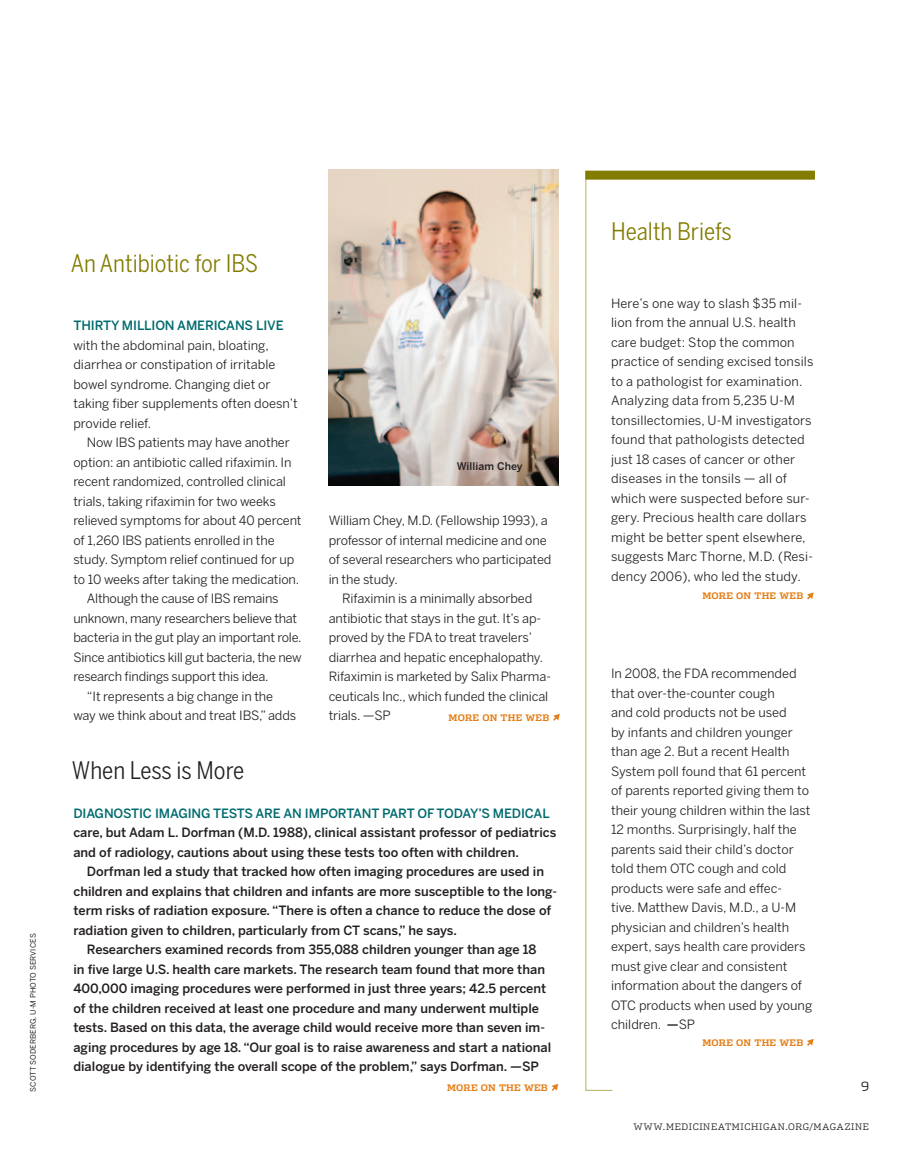
<style>
.page{position:relative;width:905px;height:1175px;background:#fff}
.page>*{position:absolute;margin:0;border:0;box-sizing:border-box;transform-origin:0 0}
.Bent__Cond__Headline{font:24px "Benton Sans Cond";color:#827c00}
.Bent__Cond__Headline-2{font:24px "Benton Sans Cond";color:#231f20}
.Bent__Body__8_5_13{font:12.75px/19.5px "Benton Sans";letter-spacing:-.01em;color:#231f20}
.Bent__Body_No_Indent{font:12.75px/19.5px "Benton Sans";color:#231f20}
.Bent__Med_Body_No_In{font:500 12.75px/19.5px "Benton Sans";color:#231f20}
.t1{font:300 12.75px "Dispatch";color:#231f20}
.Photo_Caption{font:500 10.5px "Benton Sans";letter-spacing:.01em;color:#231f20}
.t2{font:700 9px "Dispatch";letter-spacing:.02em;color:#e4801b}
.t3{font:300 9px "Dispatch";letter-spacing:.07em;color:#231f20}
.t4{font:7.5px "Benton Sans Regluar";letter-spacing:.01em;color:#231f20}
.s1{font-weight:500;color:#006b6e}
.s2{color:#006b6e}
.s3{font-weight:500}
</style>
<div class="page">
<img style="left:328px;top:169px;width:230px;height:316px">
<svg style="left:585px;top:170px;width:28px;height:921px"></svg>
<div style="left:585px;top:171px;width:229px;height:9px;background:#827c00"></div>
<svg style="left:807px;top:592px;width:6px;height:7px"></svg>
<svg style="left:807px;top:1039px;width:6px;height:7px"></svg>
<svg style="left:553px;top:713px;width:7px;height:8px"></svg>
<svg style="left:551px;top:1084px;width:7px;height:7px"></svg>
<p class="t4" style="left:29px;top:1091px;width:160px;rotate:-90deg">SCOTT SODERBERG, U-M PHOTO SERVICES</p>
<p class="Bent__Cond__Headline" style="left:71px;top:249px;width:189px">An Antibiotic for IBS</p>
<p class="Bent__Body__8_5_13" style="left:73px;top:316px;width:226px"><span class="s1">THIRTY MILLION AMERICANS LIVE </span>with the abdominal pain, bloating, diarrhea or constipation of irritable bowel syndrome. Changing diet or taking fiber supplements often doesn’t provide relief.</p>
<p class="Bent__Body__8_5_13" style="left:73px;top:433px;width:230px;text-indent:14px">Now IBS patients may have another option: an antibiotic called rifaximin. In recent randomized, controlled clinical trials, taking rifaximin for two weeks relieved symptoms for about 40 percent of 1,260 IBS patients enrolled in the study. Symptom relief continued for up to 10 weeks after taking the medication.</p>
<p class="Bent__Body__8_5_13" style="left:73px;top:589px;width:230px;text-indent:14px">Although the cause of IBS remains unknown, many researchers believe that bacteria in the gut play an important role.<br>Since antibiotics kill gut bacteria, the new research findings support this idea.</p>
<p class="Bent__Body__8_5_13" style="left:73px;top:686px;width:224px;text-indent:14px">“It represents a big change in the way we think about and treat IBS,” adds</p>
<p class="Photo_Caption" style="left:456px;top:460px;width:68px">William Chey</p>
<p class="Bent__Body__8_5_13" style="left:328px;top:511px;width:224px">William Chey, M.D. (Fellowship 1993), a professor of internal medicine and one of several researchers who participated in the study.</p>
<p class="Bent__Body__8_5_13" style="left:328px;top:589px;width:224px;text-indent:14px">Rifaximin is a minimally absorbed antibiotic that stays in the gut. It’s ap&shy;proved by the FDA to treat travelers’ diarrhea and hepatic encephalopathy.<br>Rifaximin is marketed by Salix Pharma&shy;ceuticals Inc., which funded the clinical trials. —SP</p>
<p class="t2" style="left:448px;top:712px;width:102px">MORE ON THE WEB</p>
<p class="Bent__Cond__Headline-2" style="left:72px;top:756px;width:174px">When Less is More</p>
<p class="Bent__Med_Body_No_In" style="left:73px;top:803px;width:484px"><span class="s2">DIAGNOSTIC IMAGING TESTS ARE AN IMPORTANT PART OF TODAY’S MEDICAL </span>care, but Adam L. Dorfman (M.D. 1988), clinical assistant professor of pediatrics and of radiology, cautions about using these tests too often with children.</p>
<p class="Bent__Med_Body_No_In" style="left:73px;top:862px;width:485px;text-indent:14px">Dorfman led a study that tracked how often imaging procedures are used in children and explains that children and infants are more susceptible to the long&shy;term risks of radiation exposure. “There is often a chance to reduce the dose of radiation given to children, particularly from CT scans,” he says.</p>
<p class="Bent__Med_Body_No_In" style="left:73px;top:940px;width:479px;text-indent:14px">Researchers examined records from 355,088 children younger than age 18<br>in five large U.S. health care markets. The research team found that more than 400,000 imaging procedures were performed in just three years; 42.5 percent of the children received at least one procedure and many underwent multiple tests. Based on this data, the average child would receive more than seven im&shy;aging procedures by age 18. “Our goal is to raise awareness and start a national dialogue by identifying the overall scope of the problem,” says Dorfman. —SP</p>
<p class="t2" style="left:447px;top:1082px;width:102px">MORE ON THE WEB</p>
<p class="Bent__Cond__Headline" style="left:611px;top:217px;width:122px">Health Briefs</p>
<p class="Bent__Body_No_Indent" style="left:611px;top:293px;width:204px">Here’s one way to slash $35 mil&shy;lion from the annual U.S. health care budget: Stop the common practice of sending excised tonsils to a pathologist for examination.<br>Analyzing data from 5,235 U-M tonsillectomies, U-M investigators found that pathologists detected just 18 cases of cancer or other diseases in the tonsils — all of which were suspected before sur&shy;gery. Precious health care dollars might be better spent elsewhere, suggests Marc Thorne, M.D. (Resi&shy;dency 2006), who led the study.</p>
<p class="t2" style="left:702px;top:590px;width:102px">MORE ON THE WEB</p>
<p class="Bent__Body_No_Indent" style="left:611px;top:664px;width:203px">In 2008, the FDA recommended that over-the-counter cough<br>and cold products not be used<br>by infants and children younger than age 2. But a recent Health<br>System poll found that 61 percent of parents reported giving them to their young children within the last<br>12 months. Surprisingly, half the parents said their child’s doctor told them OTC cough and cold products were safe and effec-<br>tive. Matthew Davis, M.D., a U-M physician and children’s health expert, says health care providers must give clear and consistent information about the dangers of<br>OTC products when used by young children. <span class="s3">—</span>SP</p>
<p class="t2" style="left:702px;top:1037px;width:102px">MORE ON THE WEB</p>
<p class="t1" style="left:861px;top:1078px;width:9px">9</p>
<p class="t3" style="left:633px;top:1121px;width:237px">WWW.MEDICINEATMICHIGAN.ORG/MAGAZINE</p>
</div>
